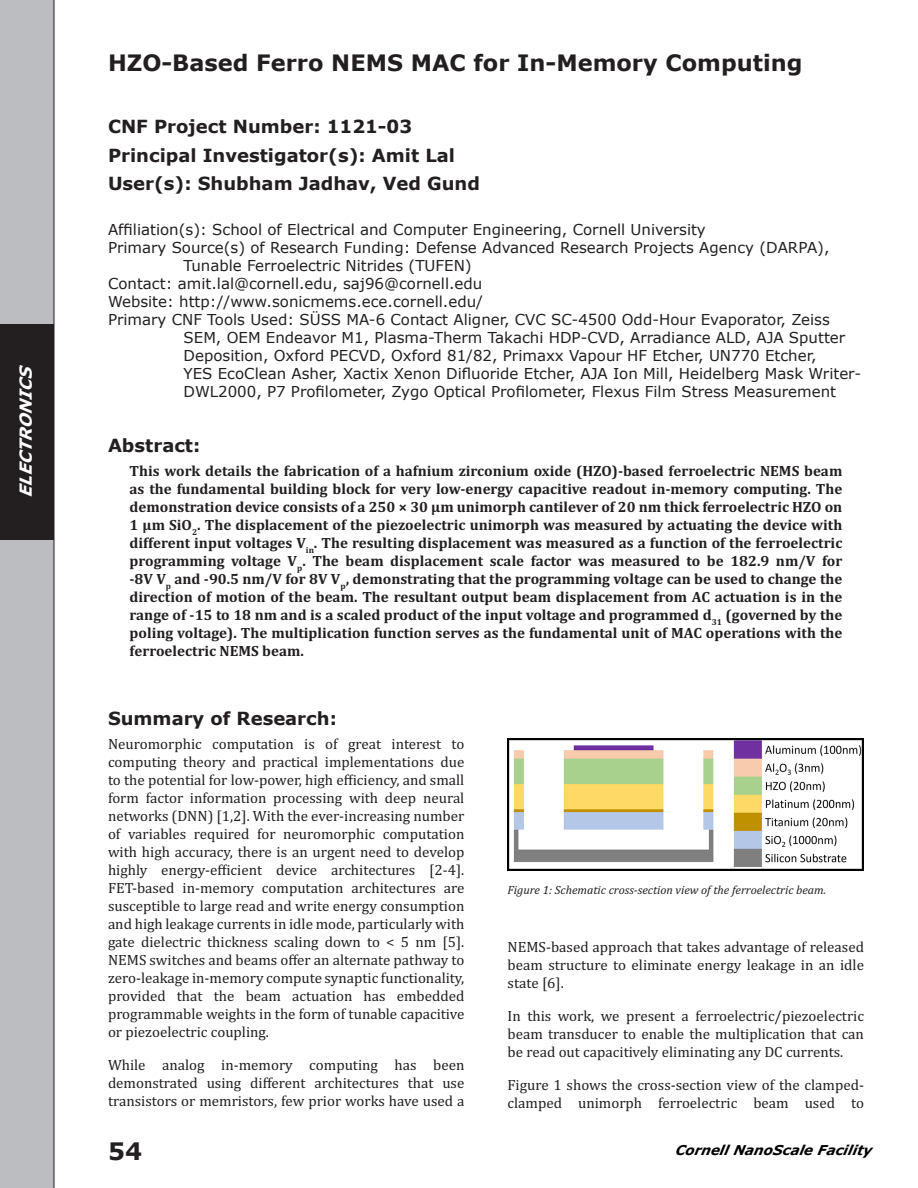
<style>
.page{position:relative;width:918px;height:1188px;background:#fff}
.page>*{position:absolute;margin:0;border:0;box-sizing:border-box;transform-origin:0 0}
.t1{font:700 24px "Verdana";color:#231f20}
.Project_Title{font:700 22.5px "Verdana";color:#231f20}
.Project___PI_Users{font:700 18px "Verdana";color:#231f20}
.Body_Header{font:700 18px "Verdana";color:#231f20}
.t2{font:italic 700 16.5px "Verdana";color:#fff}
.t3{font:15px/18px "Cambria";color:#231f20;text-align:justify}
.Abstract_Text{font:700 15px/18px "Cambria";color:#231f20;text-align:justify}
.Project_Info{font:15px/18px "Verdana";color:#231f20}
.Affiliation{font:15px "Verdana";color:#231f20}
.t4{font:italic 700 13.5px "Verdana";color:#000}
.Captions{font:italic 12px "Cambria";color:#231f20}
</style>
<div class="page">
<div style="left:0;top:0;width:54px;height:1188px;background:#bcbdc0"></div>
<div style="left:0;top:324px;width:54px;height:216px;background:#231f20"></div>
<img style="left:508px;top:739px;width:356px;height:131px">
<p class="t2" style="left:15px;top:497px;width:135px;rotate:-90deg">ELECTRONICS</p>
<p class="Project_Title" style="left:108px;top:48px;width:696px">HZO-Based Ferro NEMS MAC for In-Memory Computing</p>
<p class="Project___PI_Users" style="left:108px;top:115px;width:306px">CNF Project Number: 1121-03</p>
<p class="Project___PI_Users" style="left:108px;top:143px;width:349px">Principal Investigator(s): Amit Lal</p>
<p class="Project___PI_Users" style="left:108px;top:172px;width:373px">User(s): Shubham Jadhav, Ved Gund</p>
<p class="Affiliation" style="left:108px;top:220px;width:599px">Affiliation(s): School of Electrical and Computer Engineering, Cornell University</p>
<p class="Project_Info" style="left:184px;top:239px;width:647px;text-indent:-76px">Primary Source(s) of Research Funding: Defense Advanced Research Projects Agency (DARPA),<br>Tunable Ferroelectric Nitrides (TUFEN)</p>
<p class="Project_Info" style="left:108px;top:275px;width:376px">Contact: amit.lal@cornell.edu, saj96@cornell.edu</p>
<p class="Project_Info" style="left:108px;top:293px;width:377px">Website: http://www.sonicmems.ece.cornell.edu/</p>
<p class="Project_Info" style="left:184px;top:311px;width:679px;text-indent:-76px">Primary CNF Tools Used: SÜSS MA-6 Contact Aligner, CVC SC-4500 Odd-Hour Evaporator, Zeiss SEM, OEM Endeavor M1, Plasma-Therm Takachi HDP-CVD, Arradiance ALD, AJA Sputter Deposition, Oxford PECVD, Oxford 81/82, Primaxx Vapour HF Etcher, UN770 Etcher,<br>YES EcoClean Asher, Xactix Xenon Difluoride Etcher, AJA Ion Mill, Heidelberg Mask Writer-DWL2000, P7 Profilometer, Zygo Optical Profilometer, Flexus Film Stress Measurement</p>
<p class="Body_Header" style="left:108px;top:433px;width:94px">Abstract:</p>
<p class="Abstract_Text" style="left:130px;top:462px;width:714px">This work details the fabrication of a hafnium zirconium oxide (HZO)-based ferroelectric NEMS beam as the fundamental building block for very low-energy capacitive readout in-memory computing. The demonstration device consists of a 250 × 30 µm unimorph cantilever of 20 nm thick ferroelectric HZO on 1 µm SiO<sub>2</sub>. The displacement of the piezoelectric unimorph was measured by actuating the device with different input voltages V<sub>in</sub>. The resulting displacement was measured as a function of the ferroelectric programming voltage V<sub>p</sub>. The beam displacement scale factor was measured to be 182.9 nm/V for -8V V<sub>p</sub> and -90.5 nm/V for 8V V<sub>p</sub>, demonstrating that the programming voltage can be used to change the direction of motion of the beam. The resultant output beam displacement from AC actuation is in the range of -15 to 18 nm and is a scaled product of the input voltage and programmed d<sub>31</sub> (governed by the poling voltage). The multiplication function serves as the fundamental unit of MAC operations with the ferroelectric NEMS beam.</p>
<p class="Body_Header" style="left:108px;top:706px;width:230px">Summary of Research:</p>
<p class="t3" style="left:108px;top:735px;width:358px">Neuromorphic computation is of great interest to computing theory and practical implementations due to the potential for low-power, high efficiency, and small form factor information processing with deep neural networks (DNN) [1,2]. With the ever-increasing number of variables required for neuromorphic computation with high accuracy, there is an urgent need to develop highly energy-efficient device architectures [2-4].<br>FET-based in-memory computation architectures are susceptible to large read and write energy consumption and high leakage currents in idle mode, particularly with gate dielectric thickness scaling down to &lt; 5 nm [5].<br>NEMS switches and beams offer an alternate pathway to zero-leakage in-memory compute synaptic functionality, provided that the beam actuation has embedded programmable weights in the form of tunable capacitive or piezoelectric coupling.</p>
<p class="t3" style="left:108px;top:1056px;width:358px">While analog in-memory computing has been demonstrated using different architectures that use transistors or memristors, few prior works have used a</p>
<p class="Captions" style="left:508px;top:881px;width:320px">Figure 1: Schematic cross-section view of the ferroelectric beam.</p>
<p class="t3" style="left:508px;top:937px;width:358px">NEMS-based approach that takes advantage of released beam structure to eliminate energy leakage in an idle state [6].</p>
<p class="t3" style="left:508px;top:1007px;width:358px">In this work, we present a ferroelectric/piezoelectric beam transducer to enable the multiplication that can be read out capacitively eliminating any DC currents.</p>
<p class="t3" style="left:508px;top:1076px;width:358px">Figure 1 shows the cross-section view of the clamped&shy;clamped unimorph ferroelectric beam used to</p>
<h1 class="t1" style="left:108px;top:1136px;width:36px">54</h1>
<p class="t4" style="left:675px;top:1141px;width:201px">Cornell NanoScale Facility</p>
</div>
